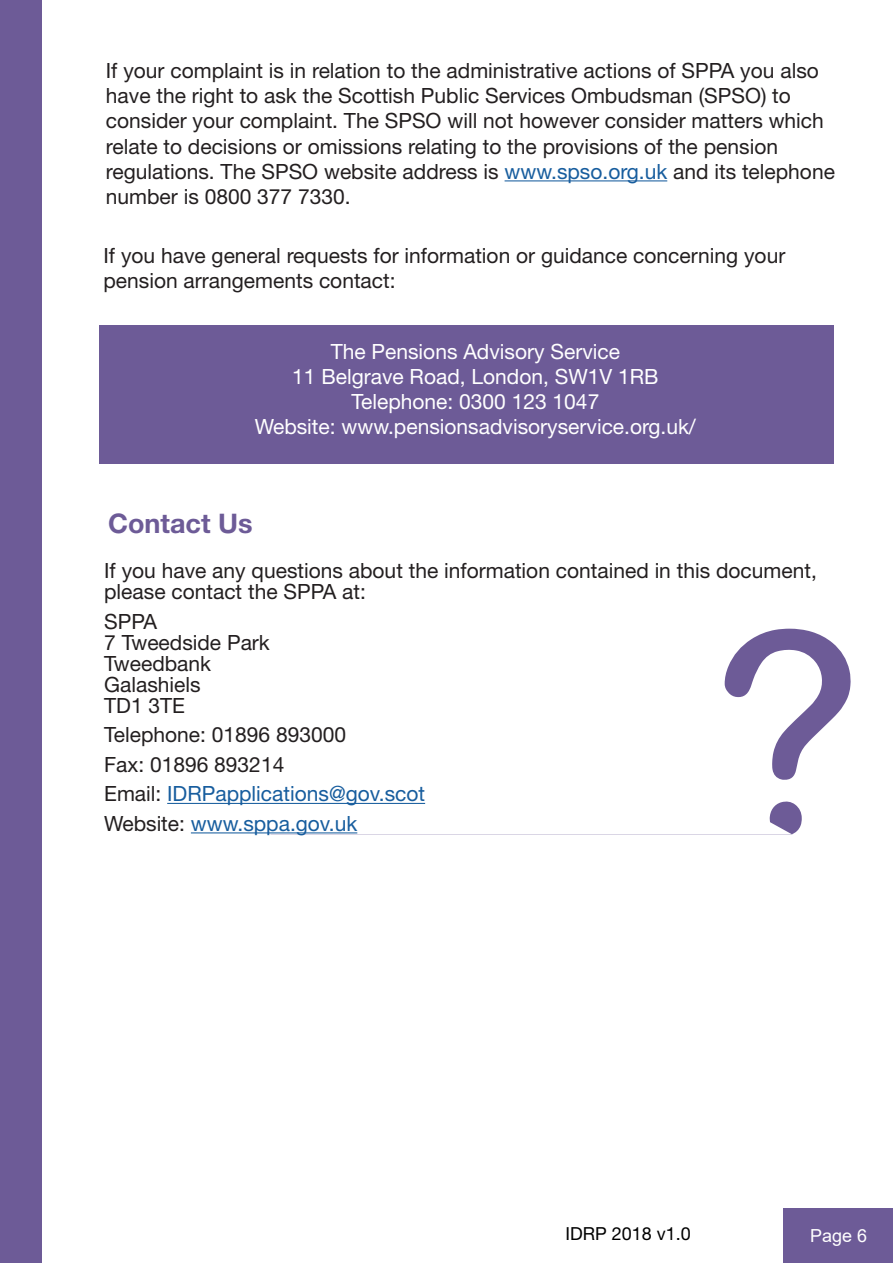
<style>
.page{position:relative;width:893px;height:1263px;background:#fff}
.page>*{position:absolute;margin:0;border:0;box-sizing:border-box;transform-origin:0 0}
.t1{font:700 27px "Helvetica Neue LT Std";color:#6d5b97}
.t2{font:21px/25.2px "Helvetica Neue LT Std";color:#231f20}
.t3{font:21px "Helvetica Neue LT Std";color:#fff}
.t4{font:21px "Helvetica Neue LT Std";color:#175d9e}
.t5{font:18px "Helvetica Neue LT Std";color:#000}
.t6{font:18px "Arial";color:#fff}
.s1{color:#175d9e}
.s2{color:#231f20}
</style>
<div class="page">
<div style="left:99px;top:325px;width:734px;height:139px;background:#6d5b97"></div>
<div style="left:0;top:0;width:41px;height:1263px;background:#6d5b97"></div>
<svg style="left:270px;top:629px;width:581px;height:205px"></svg>
<hr style="left:167px;top:803px;width:258px;height:1px;background:#175d9e">
<hr style="left:191px;top:832px;width:166px;height:1px;background:#175d9e">
<div style="left:783px;top:1209px;width:110px;height:54px;background:#6d5b97"></div>
<hr style="left:505px;top:180px;width:162px;height:1px;background:#175d9e">
<p class="t2" style="left:106px;top:58px;width:731px">If your complaint is in relation to the administrative actions of SPPA you also have the right to ask the Scottish Public Services Ombudsman (SPSO) to consider your complaint. The SPSO will not however consider matters which relate to decisions or omissions relating to the provisions of the pension regulations. The SPSO website address is <span class="s1">www.spso.org.uk</span> and its telephone number is 0800 377 7330.</p>
<p class="t2" style="left:104px;top:243px;width:683px">If you have general requests for information or guidance concerning your pension arrangements contact:</p>
<p class="t3" style="left:331px;top:339px;width:291px">The Pensions Advisory Service</p>
<p class="t3" style="left:292px;top:364px;width:368px">11 Belgrave Road, London, SW1V 1RB</p>
<p class="t3" style="left:351px;top:389px;width:249px">Telephone: 0300 123 1047</p>
<p class="t3" style="left:255px;top:414px;width:443px">Website: www.pensionsadvisoryservice.org.uk/</p>
<p class="t1" style="left:108px;top:507px;width:146px">Contact Us</p>
<p class="t2" style="left:104px;top:560px;width:714px;line-height:21px">If you have any questions about the information contained in this document, please contact the SPPA at:</p>
<p class="t2" style="left:104px;top:610px;width:167px;line-height:21px">SPPA<br>7 Tweedside Park<br>Tweedbank<br>Galashiels<br>TD1 3TE</p>
<p class="t2" style="left:104px;top:722px;width:244px">Telephone: 01896 893000</p>
<p class="t2" style="left:104px;top:751px;width:182px">Fax: 01896 893214</p>
<p class="t4" style="left:104px;top:781px;width:322px"><span class="s2">Email:</span> IDRPapplications@gov.scot</p>
<p class="t4" style="left:104px;top:811px;width:255px"><span class="s2">Website:</span> www.sppa.gov.uk</p>
<p class="t5" style="left:565px;top:1223px;width:127px">IDRP 2018 v1.0</p>
<p class="t6" style="left:810px;top:1223px;width:59px">Page 6</p>
</div>
